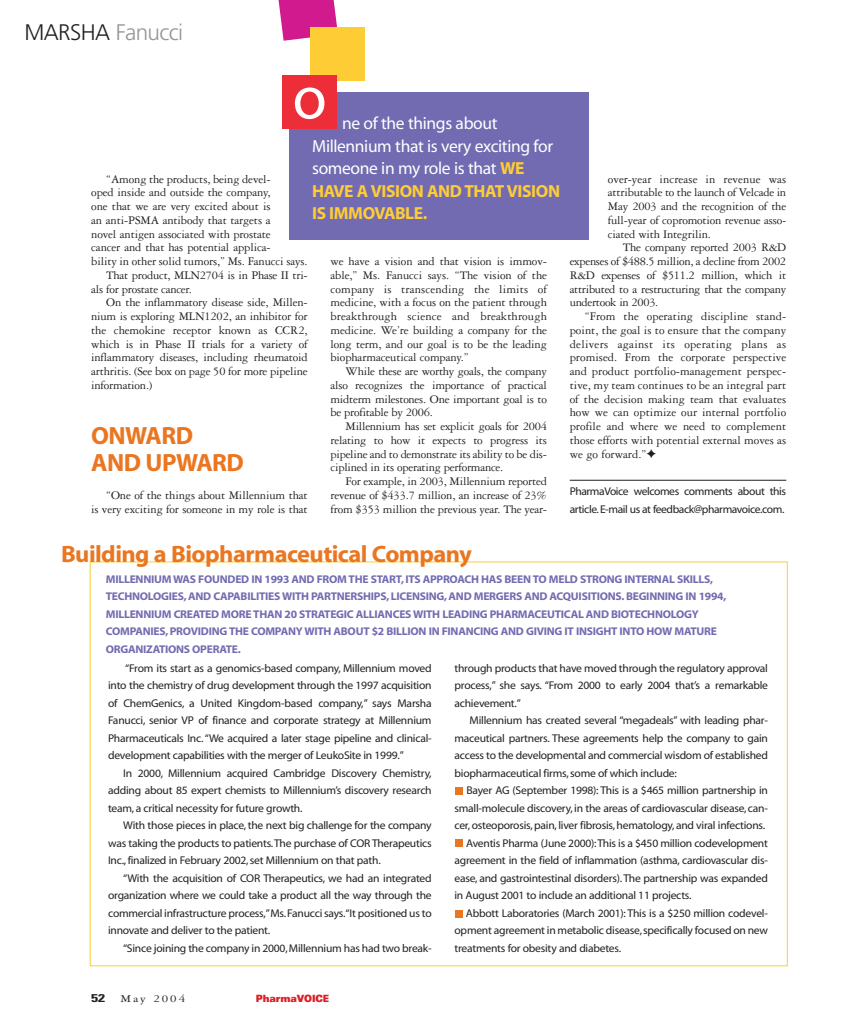
<style>
.page{position:relative;width:855px;height:1035px;background:#fff}
.page>*{position:absolute;margin:0;border:0;box-sizing:border-box;transform-origin:0 0}
.t1{font:62.5px "Myriad MM 400 600";color:#fff}
.t2{font:25px/27.5px "Myriad MM 700 600";letter-spacing:-.02em;color:#ea7621}
.t3{font:23.75px "Myriad MM 700 600";letter-spacing:-.02em;color:#ea7621}
.t4{font:300 22.5px "Frutiger";letter-spacing:-.03em;color:#939598}
.t5{font:17.5px/22.5px "Myriad MM 400 600";letter-spacing:-.02em;color:#fff}
.t6{font:17.5px/22.5px "Myriad MM 700 600";letter-spacing:-.02em;color:#fecd36}
.t7{font:12.5px/13.8px "Garamond Three";letter-spacing:-.015em;color:#231f20;text-align:justify}
.t8{font:11.25px/17.5px "Myriad MM 400 600";letter-spacing:-.02em;color:#231f20;text-align:justify}
.t9{font:11.25px/17.5px "Myriad MM 700 600";letter-spacing:-.02em;color:#726bb1}
.t10{font:11.25px "Garamond Three";letter-spacing:.15em;color:#231f20;scale:1.15 1}
.t11{font:700 condensed 11.25px "Univers";color:#231f20;scale:1.4 1}
.t12{font:900 expanded 10px "Univers";letter-spacing:-.015em;color:#da2128;scale:.75 1}
.s1{color:#231f20}
.s2{font-family:"Myriad MM 700 600";color:#fecd36}
</style>
<div class="page">
<hr style="left:570px;top:480px;width:216px;height:1px;background:#231f20">
<div style="left:289px;top:93px;width:300px;height:147px;background:#726bb1"></div>
<svg style="left:278px;top:0;width:59px;height:41px;background:#d5329a"></svg>
<div style="left:310px;top:27px;width:55px;height:53px;background:#fecd36"></div>
<div style="left:282px;top:75px;width:55px;height:54px;background:#ed2d38"></div>
<div style="left:456px;top:787px;width:7px;height:8px;background:#ea7621"></div>
<div style="left:455px;top:840px;width:8px;height:7px;background:#ea7621"></div>
<div style="left:455px;top:910px;width:7px;height:7px;background:#ea7621"></div>
<h3 class="t4" style="left:24px;top:23px;width:160px"><span class="s1">MARSHA</span> Fanucci</h3>
<h1 class="t1" style="left:293px;top:73px;width:36px">o</h1>
<h3 class="t5" style="left:312px;top:114px;width:242px;text-indent:30px">ne of the things about<br>Millennium that is very exciting for someone in my role is that <span class="s2">WE</span></h3>
<h3 class="t6" style="left:312px;top:181px;width:249px">HAVE A VISION AND THAT VISION<br>IS IMMOVABLE.</h3>
<p class="t7" style="left:106px;top:173px;width:166px">“Among the products, being devel-</p>
<p class="t7" style="left:91px;top:187px;width:181px">oped inside and outside the company,</p>
<p class="t7" style="left:91px;top:200px;width:181px">one that we are very excited about is</p>
<p class="t7" style="left:91px;top:214px;width:181px">an anti-PSMA antibody that targets a</p>
<p class="t7" style="left:91px;top:228px;width:181px">novel antigen associated with prostate</p>
<p class="t7" style="left:91px;top:242px;width:181px">cancer and that has potential applica-</p>
<p class="t7" style="left:91px;top:255px;width:218px">bility in other solid tumors,” Ms. Fanucci says.</p>
<p class="t7" style="left:106px;top:269px;width:203px">That product, MLN2704 is in Phase II tri-</p>
<p class="t7" style="left:91px;top:283px;width:102px">als for prostate cancer.</p>
<p class="t7" style="left:106px;top:297px;width:203px">On the inflammatory disease side, Millen-</p>
<p class="t7" style="left:91px;top:310px;width:218px">nium is exploring MLN1202, an inhibitor for</p>
<p class="t7" style="left:91px;top:324px;width:218px">the chemokine receptor known as CCR2,</p>
<p class="t7" style="left:91px;top:338px;width:218px">which is in Phase II trials for a variety of</p>
<p class="t7" style="left:91px;top:352px;width:218px">inflammatory diseases, including rheumatoid</p>
<p class="t7" style="left:91px;top:365px;width:218px">arthritis. (See box on page 50 for more pipeline</p>
<p class="t7" style="left:91px;top:379px;width:63px">information.)</p>
<h2 class="t2" style="left:91px;top:424px;width:154px">ONWARD<br>AND UPWARD</h2>
<p class="t7" style="left:91px;top:489px;width:218px;text-align:right">“One of the things about Millennium that<br>is very exciting for someone in my role is that</p>
<p class="t7" style="left:330px;top:255px;width:218px">we have a vision and that vision is immov&shy;able,” Ms. Fanucci says. “The vision of the company is transcending the limits of medicine, with a focus on the patient through breakthrough science and breakthrough medicine. We’re building a company for the long term, and our goal is to be the leading biopharmaceutical company.”</p>
<p class="t7" style="left:330px;top:365px;width:218px;text-indent:15px">While these are worthy goals, the company also recognizes the importance of practical midterm milestones. One important goal is to be profitable by 2006.</p>
<p class="t7" style="left:330px;top:420px;width:218px;text-indent:15px">Millennium has set explicit goals for 2004 relating to how it expects to progress its pipeline and to demonstrate its ability to be dis&shy;ciplined in its operating performance.</p>
<p class="t7" style="left:330px;top:475px;width:218px;text-indent:15px">For example, in 2003, Millennium reported revenue of $433.7 million, an increase of 23% from $353 million the previous year. The year-</p>
<p class="t7" style="left:608px;top:173px;width:180px">over-year increase in revenue was attributable to the launch of Velcade in May 2003 and the recognition of the full-year of copromotion revenue asso&shy;ciated with Integrilin.</p>
<p class="t7" style="left:570px;top:242px;width:218px;text-indent:53px">The company reported 2003 R&amp;D expenses of $488.5 million, a decline from 2002<br>R&amp;D expenses of $511.2 million, which it attributed to a restructuring that the company undertook in 2003.</p>
<p class="t7" style="left:570px;top:310px;width:218px;text-indent:15px">“From the operating discipline stand&shy;point, the goal is to ensure that the company delivers against its operating plans as promised. From the corporate perspective and product portfolio-management perspec&shy;tive, my team continues to be an integral part of the decision making team that evaluates how we can optimize our internal portfolio profile and where we need to complement those efforts with potential external moves as we go forward.”✦</p>
<p class="t8" style="left:570px;top:484px;width:218px">PharmaVoice welcomes comments about this article.E-mail us at feedback@pharmavoice.com.</p>
<h3 class="t3" style="left:61px;top:545px;width:412px">Building a Biopharmaceutical Company</h3>
<p class="t9" style="left:106px;top:571px;width:622px">MILLENNIUM WAS FOUNDED IN 1993 AND FROM THE START, ITS APPROACH HAS BEEN TO MELD STRONG INTERNAL SKILLS, TECHNOLOGIES, AND CAPABILITIES WITH PARTNERSHIPS, LICENSING, AND MERGERS AND ACQUISITIONS. BEGINNING IN 1994, MILLENNIUM CREATED MORE THAN 20 STRATEGIC ALLIANCES WITH LEADING PHARMACEUTICAL AND BIOTECHNOLOGY COMPANIES, PROVIDING THE COMPANY WITH ABOUT $2 BILLION IN FINANCING AND GIVING IT INSIGHT INTO HOW MATURE ORGANIZATIONS OPERATE.</p>
<p class="t8" style="left:108px;top:661px;width:325px;text-indent:17px">“From its start as a genomics-based company, Millennium moved into the chemistry of drug development through the 1997 acquisition of ChemGenics, a United Kingdom-based company,” says Marsha Fanucci, senior VP of finance and corporate strategy at Millennium Pharmaceuticals Inc.“We acquired a later stage pipeline and clinical&shy;development capabilities with the merger of LeukoSite in 1999.”</p>
<p class="t8" style="left:108px;top:766px;width:325px;text-indent:15px">In 2000, Millennium acquired Cambridge Discovery Chemistry, adding about 85 expert chemists to Millennium’s discovery research team, a critical necessity for future growth.</p>
<p class="t8" style="left:108px;top:818px;width:325px;text-indent:15px">With those pieces in place, the next big challenge for the company was taking the products to patients.The purchase of COR Therapeutics Inc., finalized in February 2002, set Millennium on that path.</p>
<p class="t8" style="left:108px;top:871px;width:325px;text-indent:15px">“With the acquisition of COR Therapeutics, we had an integrated organization where we could take a product all the way through the commercial infrastructure process,”Ms.Fanucci says.“It positioned us to innovate and deliver to the patient.</p>
<p class="t8" style="left:123px;top:941px;width:310px">“Since joining the company in 2000,Millennium has had two break-</p>
<p class="t11" style="left:91px;top:994px;width:11px">52</p>
<p class="t10" style="left:121px;top:994px;width:58px">May 2004</p>
<p class="t12" style="left:256px;top:995px;width:99px">PharmaVOICE</p>
<p class="t8" style="left:455px;top:661px;width:315px">through products that have moved through the regulatory approval process,” she says. “From 2000 to early 2004 that’s a remarkable achievement.”</p>
<p class="t8" style="left:455px;top:713px;width:315px;text-indent:15px">Millennium has created several “megadeals” with leading phar&shy;maceutical partners. These agreements help the company to gain access to the developmental and commercial wisdom of established biopharmaceutical firms, some of which include:</p>
<p class="t8" style="left:467px;top:783px;width:303px">Bayer AG (September 1998): This is a $465 million partnership in</p>
<p class="t8" style="left:455px;top:801px;width:315px">small-molecule discovery, in the areas of cardiovascular disease, can-</p>
<p class="t8" style="left:455px;top:818px;width:312px">cer, osteoporosis, pain, liver fibrosis, hematology, and viral infections.</p>
<p class="t8" style="left:466px;top:836px;width:303px">Aventis Pharma (June 2000):This is a $450 million codevelopment</p>
<p class="t8" style="left:455px;top:853px;width:315px">agreement in the field of inflammation (asthma, cardiovascular dis-</p>
<p class="t8" style="left:455px;top:871px;width:315px">ease, and gastrointestinal disorders). The partnership was expanded</p>
<p class="t8" style="left:455px;top:888px;width:239px">in August 2001 to include an additional 11 projects.</p>
<p class="t8" style="left:466px;top:906px;width:304px">Abbott Laboratories (March 2001): This is a $250 million codevel-</p>
<p class="t8" style="left:455px;top:923px;width:315px">opment agreement in metabolic disease,specifically focused on new</p>
<p class="t8" style="left:455px;top:941px;width:168px">treatments for obesity and diabetes.</p>
</div>
